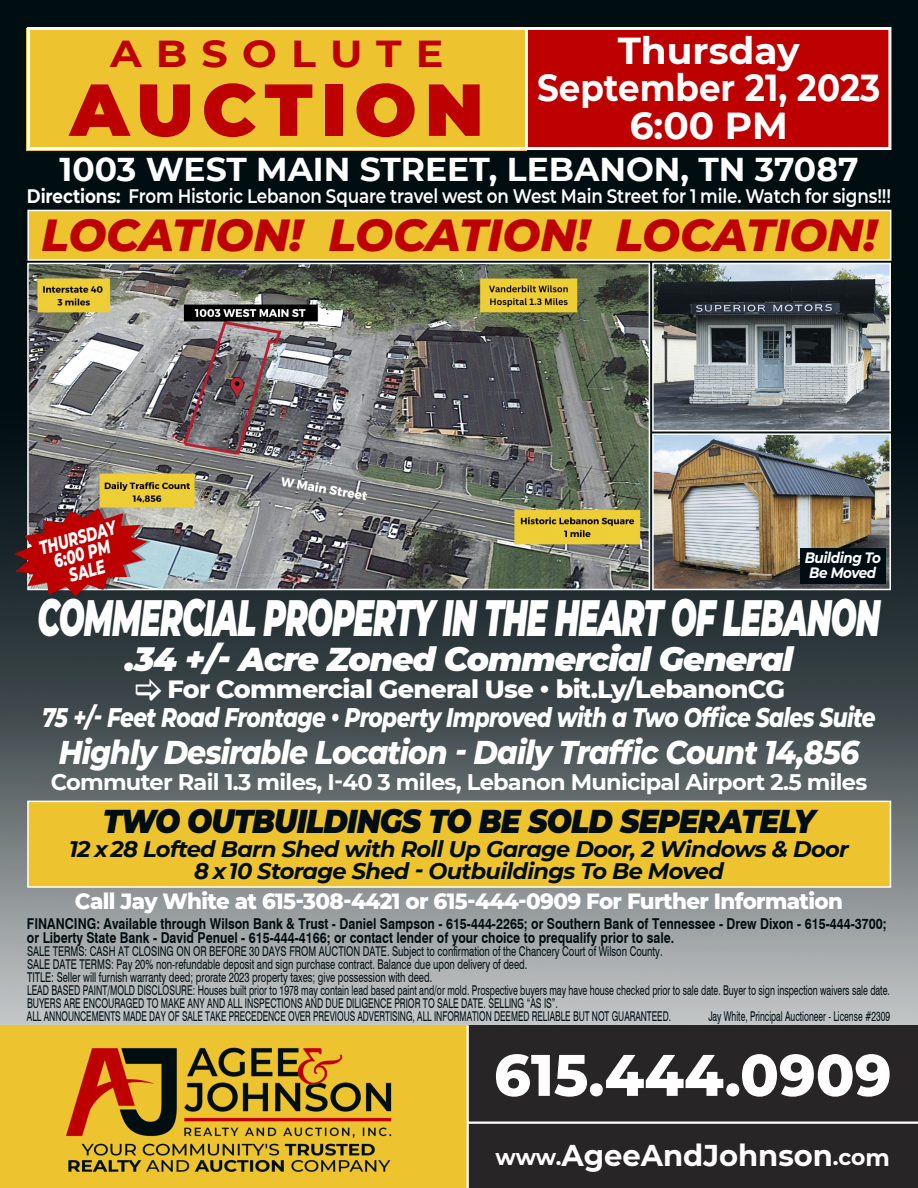
<style>
.page{position:relative;width:918px;height:1188px;background:#fff}
.page>*{position:absolute;margin:0;border:0;box-sizing:border-box;transform-origin:0 0}
.t1{font:900 73.5px "Montserrat";letter-spacing:.11em;color:#bd0000}
.t2{font:800 58.5px "Montserrat";color:#fff}
.t3{font:italic 900 51px "Montserrat";letter-spacing:-.03em;color:#fff;scale:.6 1}
.t4{font:italic 800 45px "Montserrat";letter-spacing:-.005em;color:#bd0000}
.t5{font:700 37.5px "Montserrat";color:#fff;scale:.91 1}
.t6{font:700 37.5px "Montserrat";color:#fff}
.t7{font:700 37.5px "Montserrat";letter-spacing:.345em;color:#bd0000;scale:1.1 1}
.t8{font:italic 800 33px "Montserrat";letter-spacing:-.03em;color:#fff;scale:.9 1}
.t9{font:700 33px "Montserrat";color:#fff}
.t10{font:italic 900 33px "Montserrat";letter-spacing:-.03em;color:#000e13;scale:.9 1}
.t11{font:italic 900 33px "Montserrat";letter-spacing:-.03em;color:#fff}
.t12{font:700 30px "Montserrat";color:#fff}
.t13{font:italic 800 27px "Montserrat";letter-spacing:-.03em;color:#fff;scale:.8 1}
.t14{font:800 25.5px "Montserrat";letter-spacing:-.03em;color:#fff}
.t15{font:italic 700 22.5px "Montserrat";letter-spacing:-.03em;color:#000e13}
.t16{font:700 22.5px "Montserrat";letter-spacing:-.03em;color:#fff}
.t17{font:800 22.5px "Montserrat";letter-spacing:-.03em;color:#fff;scale:.95 1}
.t18{font:600 19.5px "Montserrat";letter-spacing:-.005em;color:#fff;scale:.86 1}
.t19{font:italic 800 19.35px "Montserrat";color:#fff;scale:.7 1}
.t20{font:700 15px "Swiss 721 BT";color:#000e13;scale:.82 1}
.t21{font:italic 700 15px "Montserrat";letter-spacing:-.03em;color:#fff;scale:.9 1}
.t22{font:13.5px "Swiss 721 BT";color:#000e13;scale:.7 1}
.t23{font:13.5px "Swiss 721 BT";color:#000e13;scale:.65 1}
.t24{font:13.5px "Swiss 721 BT";color:#000e13;scale:.63 1}
.s1{font-weight:700}
.s2{font-size:22.5px}
.s3{font-size:24px}
</style>
<div class="page">
<img style="left:0;top:0;width:918px;height:1025px">
<img style="left:30px;top:266px;width:617px;height:321px">
<div style="left:27px;top:263px;width:623px;height:327px;border:2px solid #fff"></div>
<img style="left:655px;top:266px;width:233px;height:162px">
<div style="left:652px;top:263px;width:239px;height:168px;border:2px solid #fff"></div>
<img style="left:655px;top:436px;width:233px;height:151px">
<div style="left:652px;top:433px;width:239px;height:157px;border:2px solid #fff"></div>
<div style="left:30px;top:213px;width:858px;height:45px;background:#edc32f"></div>
<div style="left:27px;top:210px;width:864px;height:51px;border:2px solid #fff"></div>
<div style="left:30px;top:804px;width:858px;height:81px;background:#edc32f"></div>
<div style="left:27px;top:801px;width:864px;height:87px;border:2px solid #fff"></div>
<div style="left:800px;top:549px;width:86px;height:35px;background:#000e13"></div>
<div style="left:0;top:1025px;width:918px;height:163px;background:#272526"></div>
<img style="left:0;top:1025px;width:467px;height:163px">
<hr style="left:467px;top:1025px;width:2px;height:163px;background:#fff">
<hr style="left:468px;top:1122px;width:450px;height:2px;background:#fff">
<div style="left:31px;top:31px;width:494px;height:115px;background:#edc32f"></div>
<div style="left:526px;top:28px;width:365px;height:122px;background:#bd0000"></div>
<div style="left:27px;top:27px;width:864px;height:123px;border:3px solid #fff"></div>
<hr style="left:525px;top:28px;width:3px;height:122px;background:#fff">
<svg style="left:14px;top:508px;width:137px;height:88px;background:#9a3032"></svg>
<svg style="left:136px;top:679px;width:25px;height:22px"></svg>
<p class="t7" style="left:110px;top:31px;width:305px">ABSOLUTE</p>
<p class="t1" style="left:70px;top:68px;width:415px">AUCTION</p>
<p class="t6" style="left:618px;top:27px;width:183px">Thursday</p>
<p class="t5" style="left:537px;top:65px;width:379px">September 21, 2023</p>
<p class="t6" style="left:630px;top:102px;width:160px">6:00 PM</p>
<p class="t9" style="left:59px;top:149px;width:801px">1003 WEST MAIN STREET, LEBANON, TN 37087</p>
<p class="t18" style="left:27px;top:185px;width:1006px"><span class="s1">Directions:</span> From Historic Lebanon Square travel west on West Main Street for 1 mile. Watch for signs!!!</p>
<p class="t4" style="left:42px;top:217px;width:837px">LOCATION! LOCATION! LOCATION!</p>
<p class="t19" style="left:37px;top:541px;width:115px;rotate:-16deg">THURSDAY</p>
<p class="t19" style="left:52px;top:554px;width:84px;rotate:-16deg">6:00 PM</p>
<p class="t19" style="left:67px;top:568px;width:54px;rotate:-16deg">SALE</p>
<p class="t21" style="left:805px;top:549px;width:86px">Building To</p>
<p class="t21" style="left:809px;top:564px;width:76px">Be Moved</p>
<p class="t3" style="left:38px;top:587px;width:1406px">COMMERCIAL PROPERTY IN THE HEART OF LEBANON</p>
<p class="t11" style="left:125px;top:639px;width:670px">.34 +/- Acre Zoned Commercial General</p>
<p class="t14" style="left:168px;top:674px;width:619px">For Commercial General Use • bit.Ly/LebanonCG</p>
<p class="t13" style="left:42px;top:707px;width:1043px">75 +/- Feet Road Frontage • Property Improved with a Two Office Sales Suite</p>
<p class="t8" style="left:59px;top:740px;width:891px">Highly Desirable Location - Daily Traffic Count 14,856</p>
<p class="t16" style="left:51px;top:768px;width:818px">Commuter Rail 1.3 miles, I-40 3 miles, Lebanon Municipal Airport 2.5 miles</p>
<p class="t10" style="left:103px;top:801px;width:793px">TWO OUTBUILDINGS TO BE SOLD SEPERATELY</p>
<p class="t15" style="left:69px;top:835px;width:781px">12 x 28 Lofted Barn Shed with Roll Up Garage Door, 2 Windows &amp; Door</p>
<p class="t15" style="left:194px;top:857px;width:531px">8 x 10 Storage Shed - Outbuildings To Be Moved</p>
<p class="t17" style="left:75px;top:888px;width:810px">Call Jay White at 615-308-4421 or 615-444-0909 For Further Information</p>
<p class="t20" style="left:27px;top:914px;width:1050px">FINANCING: Available through Wilson Bank &amp; Trust - Daniel Sampson - 615-444-2265; or Southern Bank of Tennessee - Drew Dixon - 615-444-3700;</p>
<p class="t20" style="left:27px;top:928px;width:791px">or Liberty State Bank - David Penuel - 615-444-4166; or contact lender of your choice to prequalify prior to sale.</p>
<p class="t22" style="left:27px;top:943px;width:910px">SALE TERMS: CASH AT CLOSING ON OR BEFORE 30 DAYS FROM AUCTION DATE. Subject to confirmation of the Chancery Court of Wilson County.</p>
<p class="t22" style="left:27px;top:956px;width:717px">SALE DATE TERMS: Pay 20% non-refundable deposit and sign purchase contract. Balance due upon delivery of deed.</p>
<p class="t22" style="left:27px;top:969px;width:581px">TITLE: Seller will furnish warranty deed; prorate 2023 property taxes; give possession with deed.</p>
<p class="t23" style="left:27px;top:982px;width:1329px">LEAD BASED PAINT/MOLD DISCLOSURE: Houses built prior to 1978 may contain lead based paint and/or mold. Prospective buyers may have house checked prior to sale date. Buyer to sign inspection waivers sale date.</p>
<p class="t23" style="left:27px;top:995px;width:818px">BUYERS ARE ENCOURAGED TO MAKE ANY AND ALL INSPECTIONS AND DUE DILIGENCE PRIOR TO SALE DATE. SELLING “AS IS”.</p>
<p class="t24" style="left:27px;top:1008px;width:1024px">ALL ANNOUNCEMENTS MADE DAY OF SALE TAKE PRECEDENCE OVER PREVIOUS ADVERTISING, ALL INFORMATION DEEMED RELIABLE BUT NOT GUARANTEED.</p>
<p class="t24" style="left:708px;top:1008px;width:290px">Jay White, Principal Auctioneer - License #2309</p>
<p class="t2" style="left:494px;top:1039px;width:399px">615.444.0909</p>
<p class="t12" style="left:496px;top:1137px;width:396px"><span class="s2">www.</span>AgeeAndJohnson<span class="s2">.co</span><span class="s3">m</span></p>
</div>
